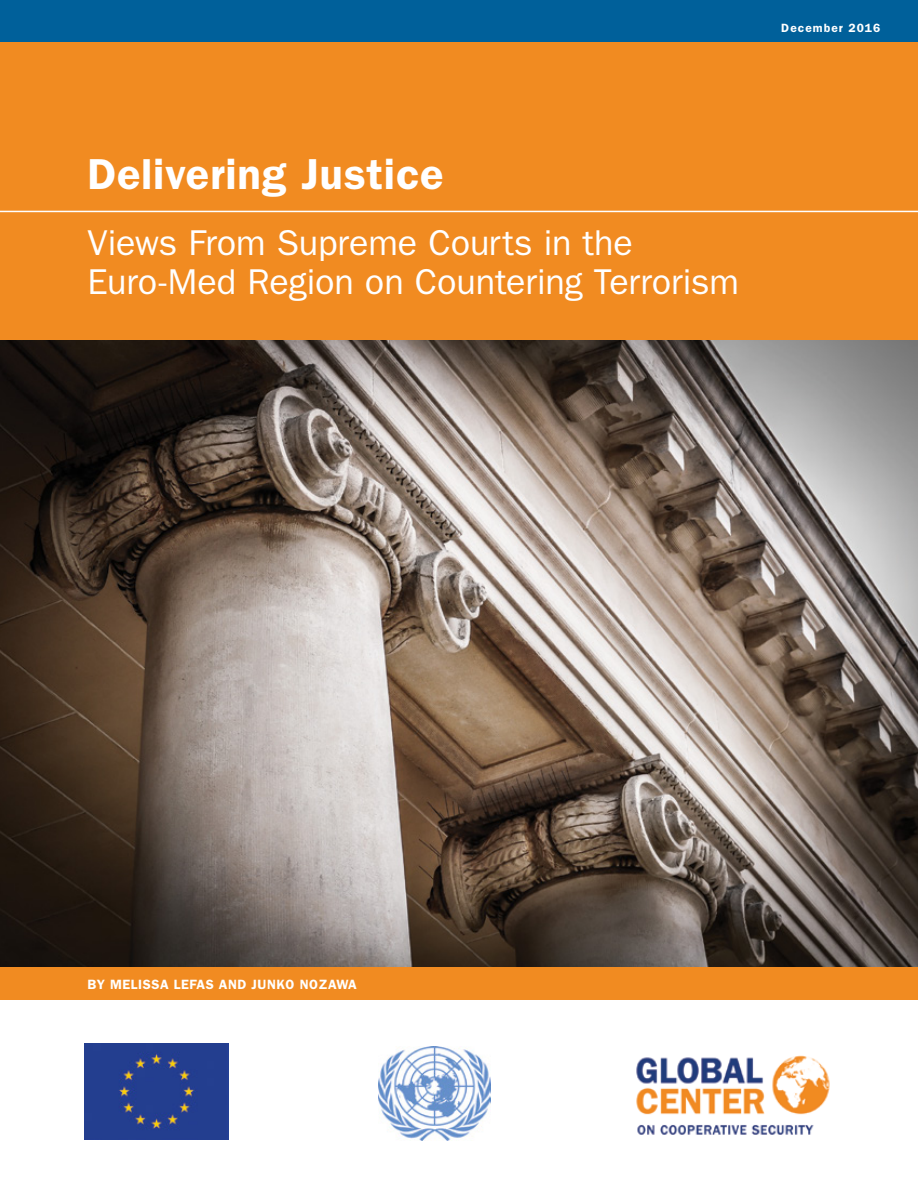
<style>
.page{position:relative;width:918px;height:1188px;background:#fff}
.page>*{position:absolute;margin:0;border:0;box-sizing:border-box;transform-origin:0 0}
.t1{font:600 43.5px "Franklin Gothic";letter-spacing:.015em;color:#fff}
.t2{font:36px/39px "ITC Franklin Gothic Std";letter-spacing:-.005em;color:#fff}
.t3{font:600 13.5px "Franklin Gothic";letter-spacing:.04em;color:#fff}
.t4{font:600 12px "ITC Franklin Gothic Std";letter-spacing:.09em;color:#fff}
</style>
<div class="page">
<img style="left:0;top:340px;width:918px;height:628px">
<div style="left:0;top:968px;width:918px;height:32px;background:#f18b21"></div>
<div style="left:0;top:0;width:918px;height:340px;background:#f18b21"></div>
<hr style="left:0;top:211px;width:918px;height:1px;background:#fff">
<div style="left:0;top:0;width:918px;height:42px;background:#00609a"></div>
<img style="left:636px;top:1055px;width:194px;height:80px">
<img style="left:379px;top:1046px;width:111px;height:94px">
<img style="left:85px;top:1044px;width:143px;height:95px">
<p class="t4" style="left:781px;top:20px;width:101px">December 2016</p>
<p class="t1" style="left:87px;top:148px;width:358px">Delivering Justice</p>
<p class="t2" style="left:87px;top:223px;width:653px">Views From Supreme Courts in the<br>Euro-Med Region on Countering Terrorism</p>
<p class="t3" style="left:87px;top:976px;width:271px">BY MELISSA LEFAS AND JUNKO NOZAWA</p>
</div>
